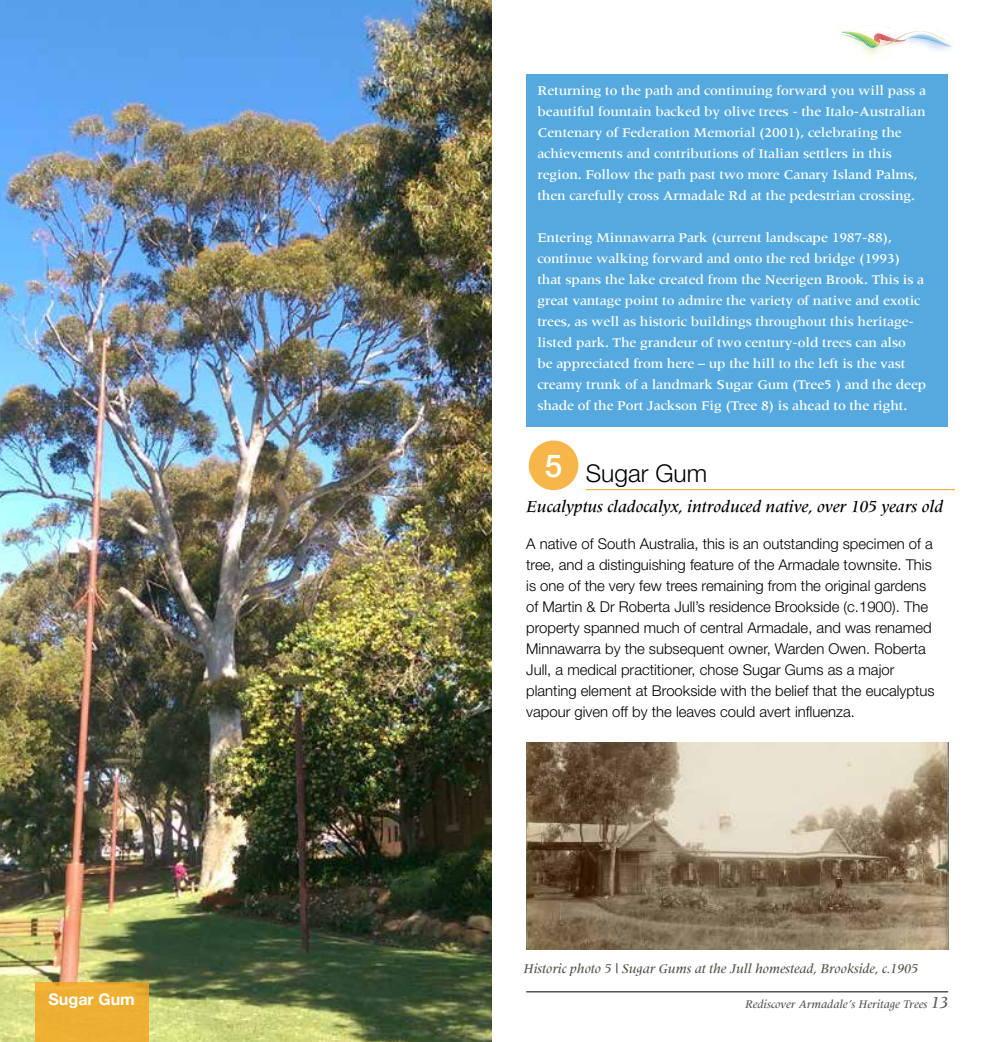
<style>
.page{position:relative;width:983px;height:1042px;background:#fff}
.page>*{position:absolute;margin:0;border:0;box-sizing:border-box;transform-origin:0 0}
.t1{font:500 31.5px "Helvetica Neue LT Pro";color:#fff}
.t2{font:300 24.5px "Helvetica Neue LT Pro";color:#000}
.t3{font:italic 500 17.5px "Meridien Com";color:#000}
.t4{font:700 16.1px "Helvetica Neue LT Pro";color:#fff}
.t5{font:300 14.88px/21px "Helvetica Neue LT Pro";color:#000}
.t6{font:500 14px/21px "Meridien";letter-spacing:-.01em;color:#fff}
.t7{font:italic 500 14px "Meridien Com";color:#56554d}
.t8{font:italic 500 12.25px "Meridien";color:#58595b}
.s1{font-family:"Meridien";font-weight:500;font-style:italic;font-size:17.5px;color:#58595b}
.s2{font-size:17.5px}
</style>
<div class="page">
<hr style="left:526px;top:991px;width:421px;height:1px;background:#000">
<img style="left:912px;top:28px;width:41px;height:10px">
<img style="left:912px;top:38px;width:26px;height:3px">
<svg style="left:926px;top:38px;width:10px;height:2px"></svg>
<img style="left:912px;top:41px;width:41px;height:7px">
<svg style="left:840px;top:27px;width:72px;height:31px"></svg>
<img style="left:0;top:0;width:491px;height:1042px">
<div style="left:35px;top:982px;width:113px;height:60px;background:#eeaf32"></div>
<div style="left:526px;top:74px;width:421px;height:353px;background:#55a9de"></div>
<hr style="left:585px;top:489px;width:369px;height:1px;background:#f4a41d">
<div style="left:528px;top:440px;width:50px;height:50px;background:#f6b64a;border-radius:50%"></div>
<img style="left:526px;top:743px;width:421px;height:206px">
<p class="t6" style="left:537px;top:80px;width:390px">Returning to the path and continuing forward you will pass a beautiful fountain backed by olive trees - the Italo-Australian Centenary of Federation Memorial (2001), celebrating the achievements and contributions of Italian settlers in this region. Follow the path past two more Canary Island Palms, then carefully cross Armadale Rd at the pedestrian crossing.</p>
<p class="t6" style="left:537px;top:227px;width:390px">Entering Minnawarra Park (current landscape 1987-88), continue walking forward and onto the red bridge (1993) that spans the lake created from the Neerigen Brook. This is a great vantage point to admire the variety of native and exotic trees, as well as historic buildings throughout this heritage&shy;listed park. The grandeur of two century-old trees can also<br>be appreciated from here – up the hill to the left is the vast creamy trunk of a landmark Sugar Gum (Tree5 ) and the deep shade of the Port Jackson Fig (Tree 8) is ahead to the right.</p>
<h1 class="t1" style="left:544px;top:447px;width:19px">5</h1>
<h2 class="t2" style="left:585px;top:458px;width:123px">Sugar Gum</h2>
<p class="t3" style="left:526px;top:496px;width:418px">Eucalyptus cladocalyx, introduced native, over 105 years old</p>
<p class="t5" style="left:526px;top:532px;width:410px">A native of South Australia, this is an outstanding specimen of a tree, and a distinguishing feature of the Armadale townsite. This is one of the very few trees remaining from the original gardens of Martin &amp; Dr Roberta Jull’s residence Brookside (c.1900). The property spanned much of central Armadale, and was renamed Minnawarra by the subsequent owner, Warden Owen. Roberta Jull, a medical practitioner, chose Sugar Gums as a major planting element at Brookside with the belief that the eucalyptus vapour given off by the leaves could avert influenza.</p>
<p class="t7" style="left:523px;top:960px;width:396px">Historic photo 5 | Sugar Gums at the Jull homestead, Brookside, c.1905</p>
<p class="t4" style="left:35px;top:989px;width:102px"><span class="s1">12</span>Sugar Gum</p>
<p class="t8" style="left:745px;top:997px;width:204px">Rediscover Armadale’s Heritage Trees <span class="s2">13</span></p>
</div>
